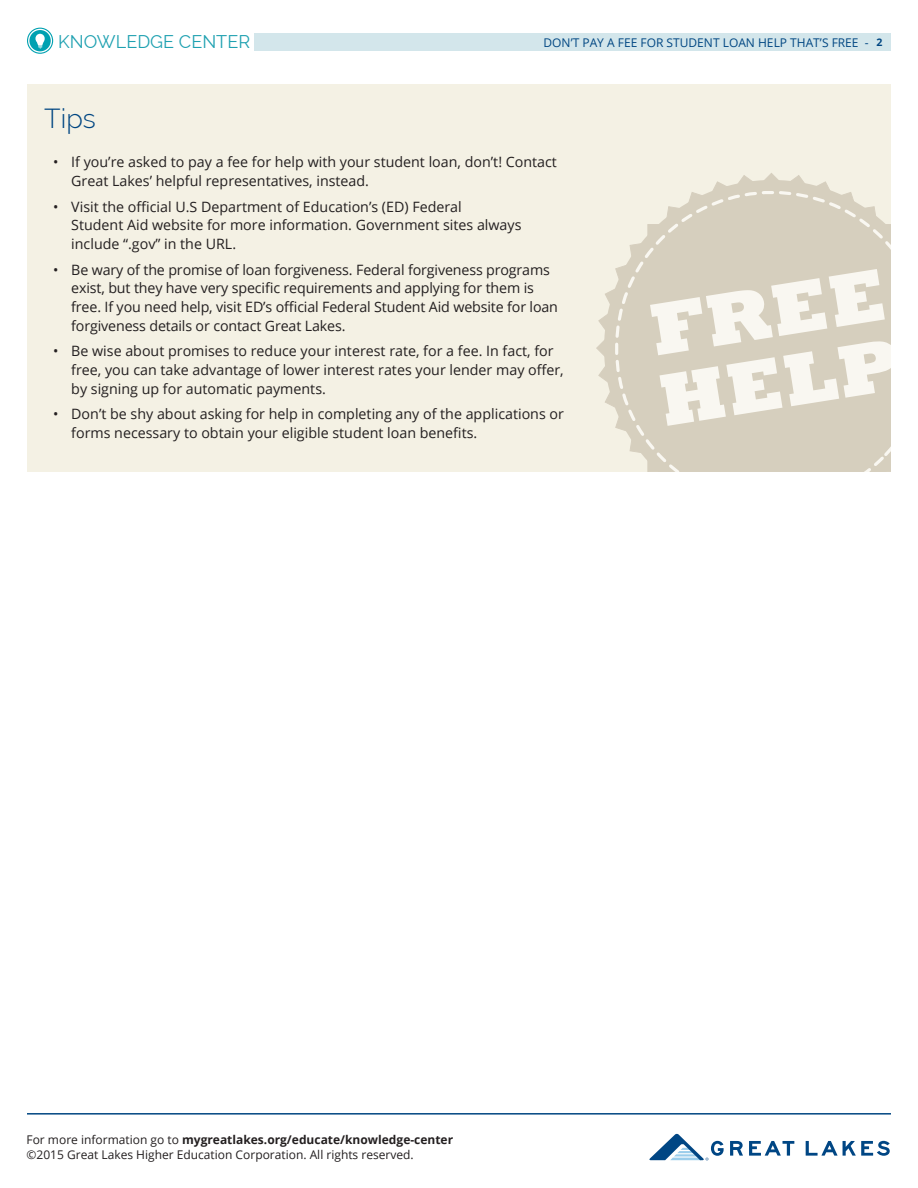
<style>
.page{position:relative;width:918px;height:1188px;background:#fff}
.page>*{position:absolute;margin:0;border:0;box-sizing:border-box;transform-origin:0 0}
.t1{font:800 75.15px/71.1px "Rockwell";color:#fff}
.t2{font:300 27px "Raleway";color:#004682}
.t3{font:500 19.8px "Raleway";color:#00a1b1}
.t4{font:18px "Raleway";color:#1fa1b1}
.t5{font:14.25px/18.8px "Open Sans";color:#231f20}
.t6{font:12px/14.4px "Open Sans";color:#231f20}
.t7{font:12px "Open Sans";color:#004682}
.s1{font-weight:700;font-size:10.5px}
.s2{font-weight:700}
</style>
<div class="page">
<div style="left:27px;top:84px;width:864px;height:388px;background:#f4f1e4"></div>
<svg style="left:597px;top:173px;width:294px;height:299px"></svg>
<div style="left:255px;top:33px;width:636px;height:18px;background:#d3e6eb"></div>
<svg style="left:27px;top:28px;width:26px;height:26px"></svg>
<svg style="left:28px;top:29px;width:24px;height:24px"></svg>
<hr style="left:27px;top:1113px;width:864px;height:2px;background:#004682">
<svg style="left:730px;top:1141px;width:13px;height:15px"></svg>
<svg style="left:749px;top:1141px;width:45px;height:15px"></svg>
<svg style="left:806px;top:1141px;width:84px;height:15px"></svg>
<svg style="left:649px;top:1134px;width:75px;height:27px"></svg>
<h3 class="t3" style="left:57px;top:30px;width:212px">KNOWLEDGE CENTER</h3>
<p class="t4" style="left:58px;top:31px;width:193px">KNOWLEDGE CENTER</p>
<p class="t7" style="left:544px;top:35px;width:340px">DON’T PAY A FEE FOR STUDENT LOAN HELP THAT’S FREE - <span class="s1">2</span></p>
<h2 class="t2" style="left:44px;top:103px;width:53px">Tips</h2>
<p class="t5" style="left:71px;top:152px;width:487px;text-indent:-18px">• If you’re asked to pay a fee for help with your student loan, don’t! Contact<br>Great Lakes’ helpful representatives, instead.</p>
<p class="t5" style="left:71px;top:197px;width:452px;text-indent:-18px">• Visit the official U.S Department of Education’s (ED) Federal<br>Student Aid website for more information. Government sites always include “.gov” in the URL.</p>
<p class="t5" style="left:71px;top:260px;width:488px;text-indent:-18px">• Be wary of the promise of loan forgiveness. Federal forgiveness programs exist, but they have very specific requirements and applying for them is free. If you need help, visit ED’s official Federal Student Aid website for loan forgiveness details or contact Great Lakes.</p>
<p class="t5" style="left:71px;top:341px;width:494px;text-indent:-18px">• Be wise about promises to reduce your interest rate, for a fee. In fact, for free, you can take advantage of lower interest rates your lender may offer, by signing up for automatic payments.</p>
<p class="t5" style="left:71px;top:404px;width:494px;text-indent:-18px">• Don’t be shy about asking for help in completing any of the applications or forms necessary to obtain your eligible student loan benefits.</p>
<h1 class="t1" style="left:644px;top:297px;width:244px;rotate:-9deg">FREE<br>HELP</h1>
<p class="t6" style="left:27px;top:1132px;width:428px">For more information go to <span class="s2">mygreatlakes.org/educate/knowledge-center </span>©2015 Great Lakes Higher Education Corporation. All rights reserved.</p>
</div>
